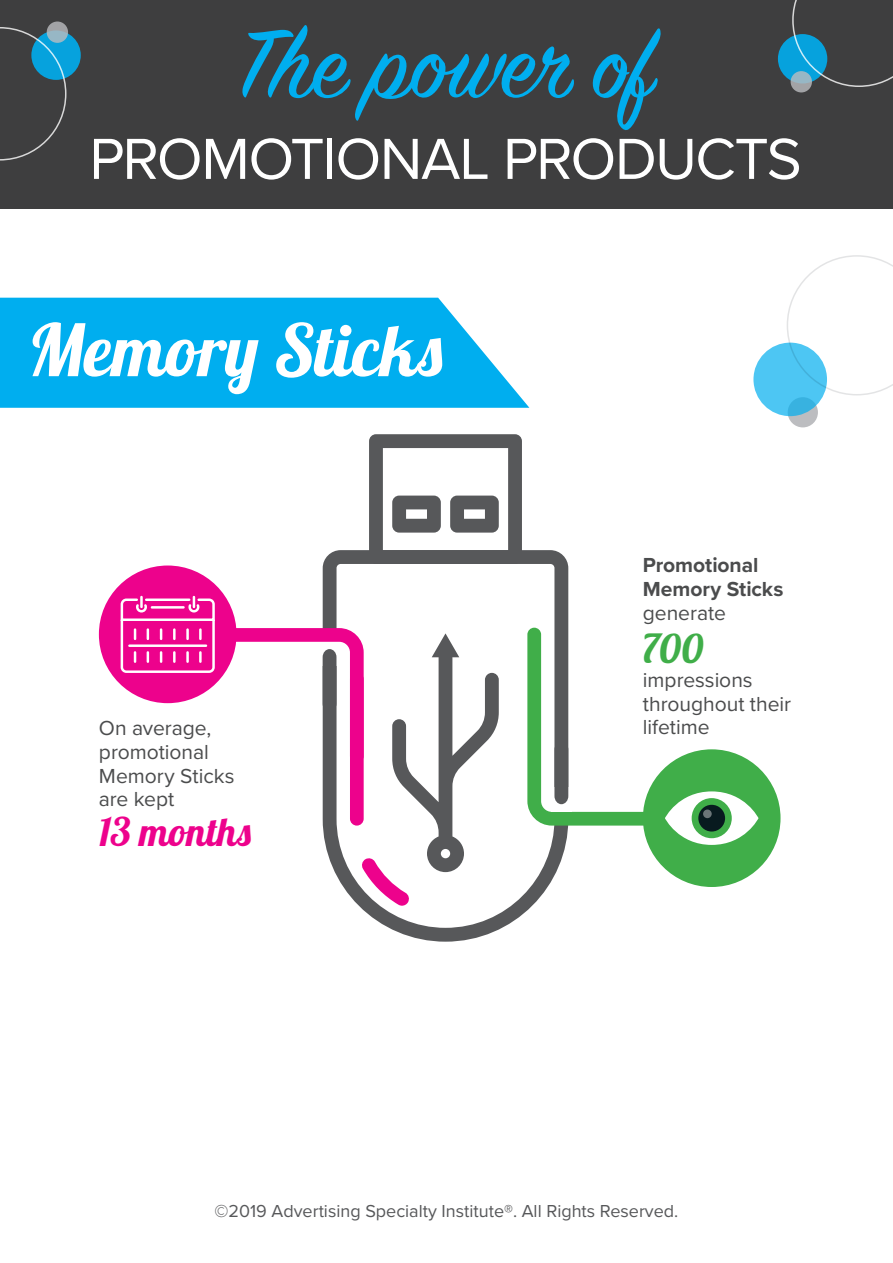
<style>
.page{position:relative;width:893px;height:1263px;background:#fff}
.page>*{position:absolute;margin:0;border:0;box-sizing:border-box;transform-origin:0 0}
.t1{font:108px "Sign Painter House Script";letter-spacing:-.005em;color:#00aeef}
.t2{font:72px "Lobster 1.4";color:#fff}
.t3{font:60px "Proxima Nova";letter-spacing:-.03em;color:#fff}
.t4{font:39.45px "Lobster 1.4";letter-spacing:.01em;color:#ed028c}
.t5{font:39.45px "Lobster 1.4";color:#40ae49}
.t6{font:21px/23.7px "Proxima Nova";color:#4b4c4d}
.t7{font:700 21px/23.7px "Proxima Nova";letter-spacing:-.005em;color:#4b4c4d}
.t8{font:18px "Proxima Nova";color:#57585a}
.s1{font-weight:400}
</style>
<div class="page">
<div style="left:0;top:0;width:893px;height:208px;background:#3e3e3f"></div>
<div style="left:778px;top:34px;width:49px;height:49px;background:#06a2dd;border-radius:50%"></div>
<svg style="left:792px;top:0;width:101px;height:87px"></svg>
<svg style="left:791px;top:71px;width:21px;height:21px"></svg>
<div style="left:31px;top:31px;width:50px;height:49px;background:#06a2dd;border-radius:50%"></div>
<svg style="left:0;top:27px;width:66px;height:134px"></svg>
<svg style="left:47px;top:22px;width:21px;height:21px"></svg>
<svg style="left:0;top:298px;width:529px;height:110px;background:#16b5f0"></svg>
<svg style="left:369px;top:434px;width:153px;height:116px"></svg>
<svg style="left:323px;top:550px;width:245px;height:392px"></svg>
<svg style="left:527px;top:628px;width:212px;height:233px"></svg>
<div style="left:552px;top:788px;width:20px;height:24px;background:#fff"></div>
<svg style="left:554px;top:741px;width:14px;height:63px"></svg>
<div style="left:99px;top:565px;width:138px;height:138px;background:#ed028c;border-radius:50%"></div>
<svg style="left:119px;top:593px;width:380px;height:313px"></svg>
<div style="left:643px;top:749px;width:137px;height:138px;background:#40ae49;border-radius:50%"></div>
<svg style="left:665px;top:791px;width:93px;height:54px;background:#e2f2e3"></svg>
<div style="left:692px;top:798px;width:40px;height:40px;background:#40ae49;border-radius:50%"></div>
<div style="left:698px;top:805px;width:27px;height:26px;background:#081a1f;border-radius:50%"></div>
<div style="left:703px;top:809px;width:9px;height:9px;background:#6b7578;border-radius:50%"></div>
<div style="left:788px;top:397px;width:30px;height:30px;background:#bcbdc0;border-radius:50%"></div>
<svg style="left:753px;top:343px;width:74px;height:73px;background:#4cc3f0"></svg>
<svg style="left:787px;top:255px;width:106px;height:140px"></svg>
<p class="t1" style="left:237px;top:-2px;width:418px">The power of</p>
<p class="t3" style="left:89px;top:114px;width:714px">PROMOTIONAL PRODUCTS</p>
<p class="t2" style="left:28px;top:304px;width:416px">Memory Sticks</p>
<p class="t6" style="left:99px;top:716px;width:137px">On average, promotional<br>Memory Sticks</p>
<p class="t6" style="left:99px;top:787px;width:77px">are kept</p>
<p class="t4" style="left:99px;top:806px;width:154px">13 months</p>
<p class="t7" style="left:643px;top:553px;width:142px">Promotional<br>Memory Sticks <span class="s1">generate</span></p>
<p class="t5" style="left:643px;top:624px;width:62px">700</p>
<p class="t6" style="left:643px;top:667px;width:150px">impressions throughout their lifetime</p>
<p class="t8" style="left:215px;top:1197px;width:465px">©2019 Advertising Specialty Institute®. All Rights Reserved.</p>
</div>
